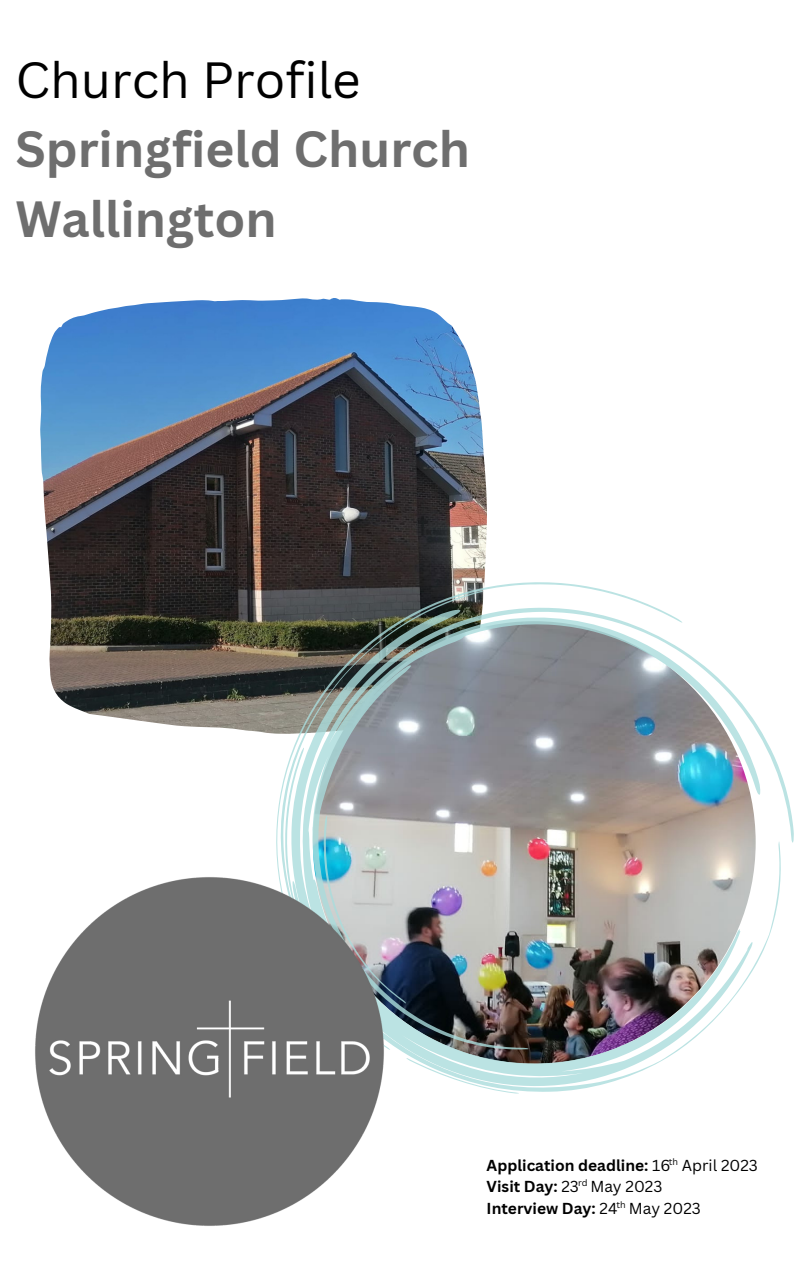
<style>
.page{position:relative;width:794px;height:1266px;background:#fff}
.page>*{position:absolute;margin:0;border:0;box-sizing:border-box;transform-origin:0 0}
.t1{font:700 49.5px/69.2px "Canva Sans";color:#6e6e6e}
.t2{font:49.5px "Canva Sans";color:#000}
.t3{font:700 15.45px/21.4px "Canva Sans";color:#000}
.t4{font:9px "Canva Sans";color:#000}
.s1{font-weight:400}
</style>
<div class="page">
<img style="left:40px;top:298px;width:446px;height:435px">
<svg style="left:682px;top:650px;width:111px;height:193px"></svg>
<svg style="left:276px;top:581px;width:406px;height:282px"></svg>
<img style="left:280px;top:591px;width:203px;height:156px">
<img style="left:280px;top:747px;width:502px;height:345px">
<img style="left:35px;top:863px;width:362px;height:363px">
<h1 class="t2" style="left:15px;top:45px;width:347px">Church Profile</h1>
<h1 class="t1" style="left:15px;top:114px;width:456px">Springfield Church<br>Wallington</h1>
<p class="t4" style="left:668px;top:1155px;width:11px">th</p>
<p class="t3" style="left:486px;top:1154px;width:272px">Application deadline: <span class="s1">16 April 2023<br></span>Visit Day: <span class="s1">23 May 2023<br></span>Interview Day: <span class="s1">24 May 2023</span></p>
<p class="t4" style="left:578px;top:1176px;width:11px">rd</p>
<p class="t4" style="left:616px;top:1198px;width:11px">th</p>
</div>
